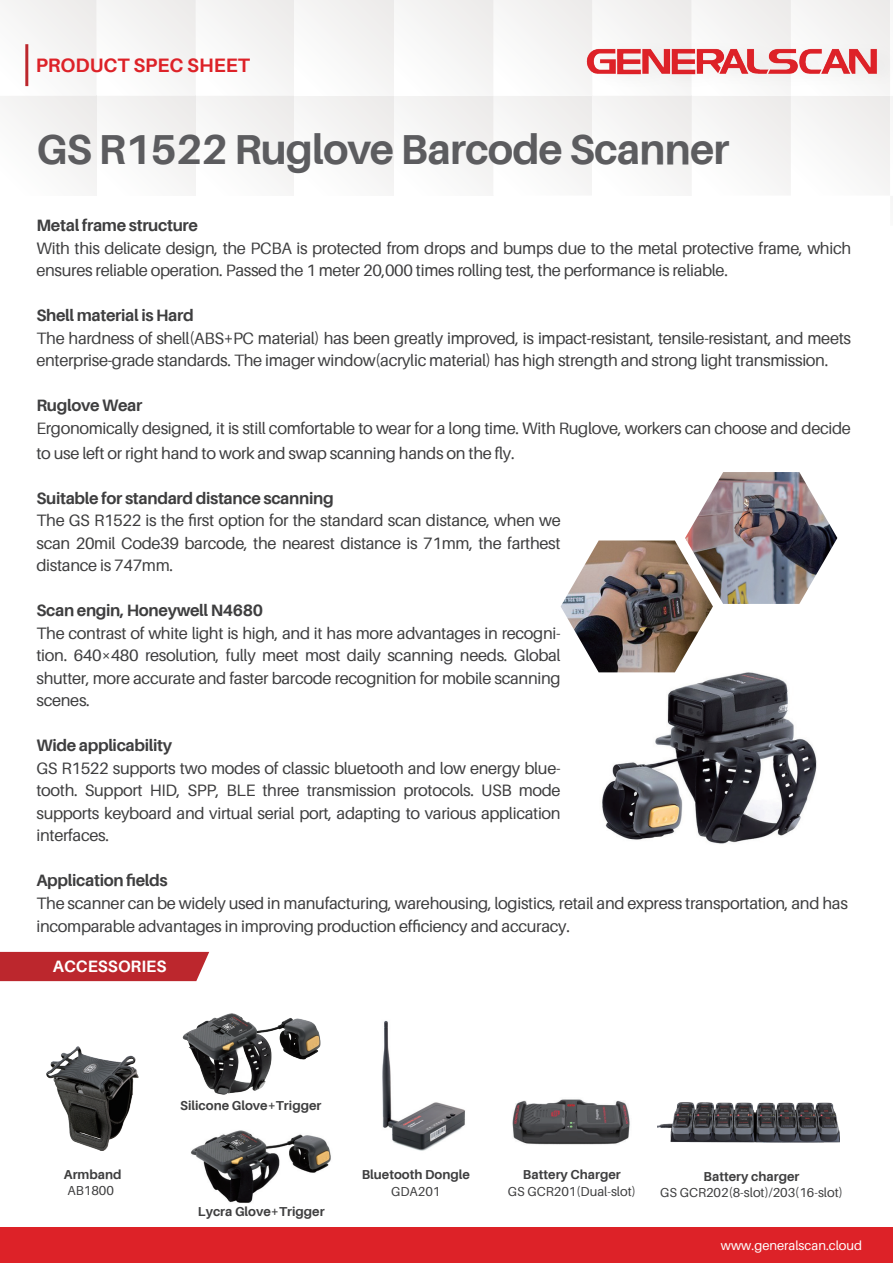
<style>
.page{position:relative;width:893px;height:1263px;background:#fff}
.page>*{position:absolute;margin:0;border:0;box-sizing:border-box;transform-origin:0 0}
.t1{font:700 42px "Aileron";letter-spacing:-.02em;color:#5c5c5f}
.t2{font:700 19.5px "Aileron";color:#dd2228}
.t3{font:16.5px/22.5px "Aileron";letter-spacing:-.02em;color:#3e3e3f}
.t4{font:700 16.5px "Aileron";letter-spacing:-.02em;color:#3e3e3f}
.t5{font:700 16.5px "Aileron";color:#fff}
.t6{font:700 12.9px "Aileron";color:#3e3e3f}
.t7{font:12.9px "Aileron";color:#3e3e3f}
.t8{font:12.9px "Aileron";color:#fff}
</style>
<div class="page">
<svg style="left:0;top:0;width:394px;height:193px"></svg>
<div style="left:295px;top:0;width:99px;height:96px;background:#f6f5f5"></div>
<div style="left:394px;top:96px;width:99px;height:100px;background:#f5f5f5"></div>
<div style="left:394px;top:0;width:99px;height:96px;background:#f6f5f5"></div>
<svg style="left:493px;top:0;width:397px;height:193px"></svg>
<img style="left:575px;top:30px;width:318px;height:69px">
<img style="left:587px;top:45px;width:291px;height:32px">
<div style="left:0;top:1227px;width:893px;height:36px;background:#dd2228"></div>
<hr style="left:25px;top:44px;width:3px;height:42px;background:#bc272d">
<div style="left:0;top:952px;width:209px;height:29px;background:#bc272d"></div>
<img style="left:598px;top:672px;width:219px;height:172px">
<img style="left:685px;top:472px;width:152px;height:132px">
<img style="left:561px;top:540px;width:152px;height:132px">
<img style="left:658px;top:1102px;width:181px;height:40px">
<img style="left:512px;top:1099px;width:118px;height:46px">
<img style="left:47px;top:1046px;width:92px;height:104px">
<img style="left:190px;top:1130px;width:141px;height:73px">
<img style="left:182px;top:1013px;width:139px;height:82px">
<img style="left:382px;top:1020px;width:83px;height:131px">
<p class="t2" style="left:36px;top:54px;width:216px">PRODUCT SPEC SHEET</p>
<h1 class="t1" style="left:36px;top:126px;width:694px">GS R1522 Ruglove Barcode Scanner</h1>
<p class="t4" style="left:36px;top:216px;width:163px">Metal frame structure</p>
<p class="t3" style="left:36px;top:237px;width:816px">With this delicate design, the PCBA is protected from drops and bumps due to the metal protective frame, which ensures reliable operation. Passed the 1 meter 20,000 times rolling test, the performance is reliable.</p>
<p class="t4" style="left:36px;top:306px;width:159px">Shell material is Hard</p>
<p class="t3" style="left:36px;top:327px;width:816px">The hardness of shell(ABS+PC material) has been greatly improved, is impact-resistant, tensile-resistant, and meets enterprise-grade standards. The imager window(acrylic material) has high strength and strong light transmission.</p>
<p class="t4" style="left:36px;top:396px;width:108px">Ruglove Wear</p>
<p class="t3" style="left:36px;top:416px;width:816px;line-height:24.8px">Ergonomically designed, it is still comfortable to wear for a long time. With Ruglove, workers can choose and decide to use left or right hand to work and swap scanning hands on the fly.</p>
<p class="t4" style="left:36px;top:489px;width:299px">Suitable for standard distance scanning</p>
<p class="t3" style="left:36px;top:509px;width:526px;text-align:justify">The GS R1522 is the first option for the standard scan distance, when we scan 20mil Code39 barcode, the nearest distance is 71mm, the farthest distance is 747mm.</p>
<p class="t4" style="left:36px;top:601px;width:228px">Scan engin, Honeywell N4680</p>
<p class="t3" style="left:36px;top:622px;width:526px;text-align:justify">The contrast of white light is high, and it has more advantages in recogni&shy;tion. 640×480 resolution, fully meet most daily scanning needs. Global shutter, more accurate and faster barcode recognition for mobile scanning scenes.</p>
<p class="t4" style="left:36px;top:736px;width:137px">Wide applicability</p>
<p class="t3" style="left:36px;top:757px;width:526px;text-align:justify">GS R1522 supports two modes of classic bluetooth and low energy blue&shy;tooth. Support HID, SPP, BLE three transmission protocols. USB mode supports keyboard and virtual serial port, adapting to various application interfaces.</p>
<p class="t4" style="left:36px;top:871px;width:133px">Application fields</p>
<p class="t3" style="left:36px;top:892px;width:813px">The scanner can be widely used in manufacturing, warehousing, logistics, retail and express transportation, and has incomparable advantages in improving production efficiency and accuracy.</p>
<p class="t5" style="left:53px;top:957px;width:115px">ACCESSORIES</p>
<p class="t6" style="left:180px;top:1098px;width:143px">Silicone Glove+Trigger</p>
<p class="t6" style="left:64px;top:1167px;width:59px">Armband</p>
<p class="t6" style="left:362px;top:1167px;width:110px">Bluetooth Dongle</p>
<p class="t6" style="left:198px;top:1205px;width:128px">Lycra Glove+Trigger</p>
<p class="t7" style="left:67px;top:1184px;width:48px">AB1800</p>
<p class="t7" style="left:391px;top:1185px;width:51px">GDA201</p>
<p class="t6" style="left:523px;top:1167px;width:99px">Battery Charger</p>
<p class="t6" style="left:704px;top:1169px;width:97px">Battery charger</p>
<p class="t7" style="left:508px;top:1185px;width:130px">GS GCR201(Dual-slot)</p>
<p class="t7" style="left:660px;top:1185px;width:184px">GS GCR202(8-slot)/203(16-slot)</p>
<p class="t8" style="left:721px;top:1238px;width:143px">www.generalscan.cloud</p>
</div>
